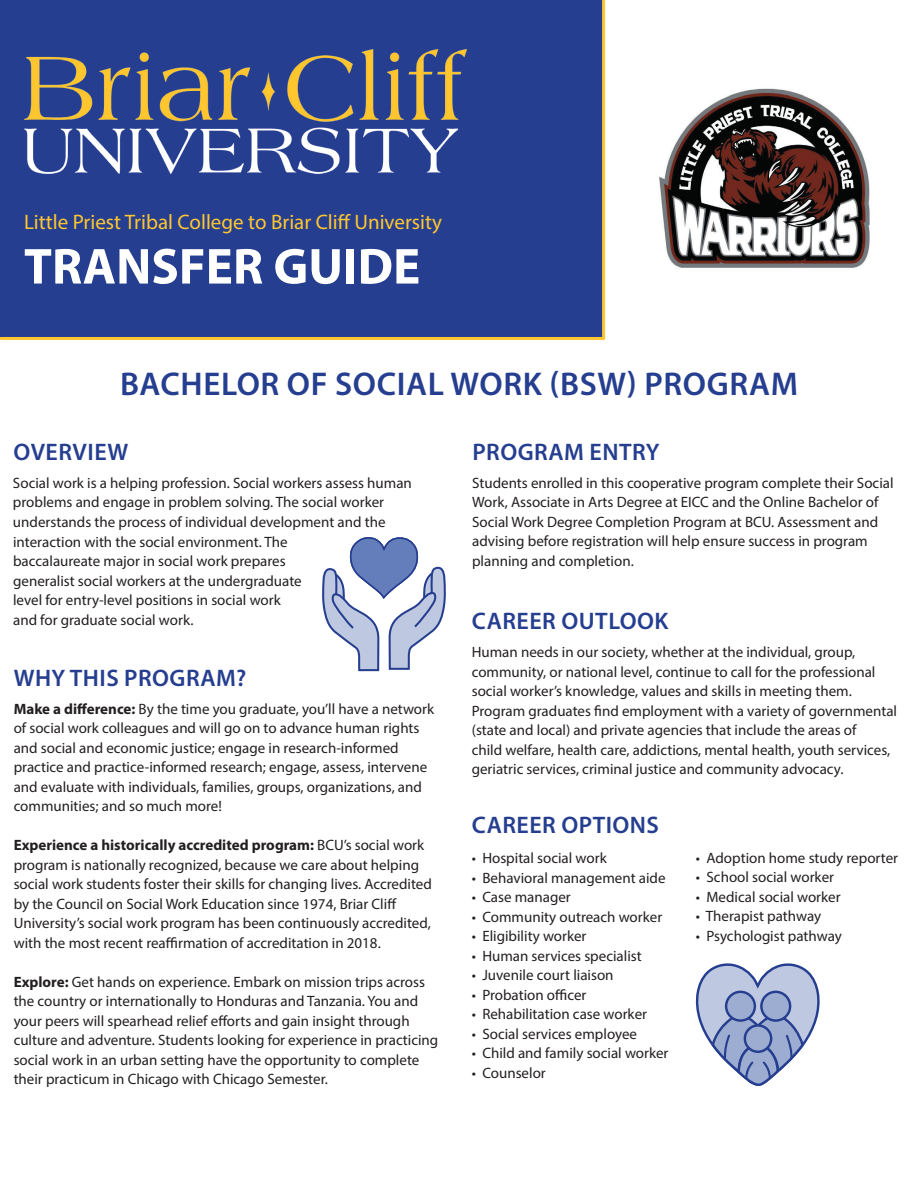
<style>
.page{position:relative;width:918px;height:1188px;background:#fff}
.page>*{position:absolute;margin:0;border:0;box-sizing:border-box;transform-origin:0 0}
.t1{font:700 51px "Myriad Pro";color:#fff}
.t2{font:600 33px "Myriad Pro";letter-spacing:.02em;color:#253e90}
.t3{font:600 24px "Myriad Pro";letter-spacing:.02em;color:#253e90}
.t4{font:21px "Myriad Pro";color:#ffc62f}
.t5{font:15px/19.5px "Myriad Pro";color:#231f20}
.s1{font-weight:700}
</style>
<div class="page">
<div style="left:0;top:0;width:604px;height:338px;background:#253e90"></div>
<hr style="left:602px;top:0;width:3px;height:338px;background:#ffc62f">
<hr style="left:1px;top:337px;width:603px;height:3px;background:#ffc62f">
<img style="left:24px;top:49px;width:442px;height:125px">
<svg style="left:322px;top:537px;width:124px;height:135px"></svg>
<svg style="left:695px;top:963px;width:125px;height:123px"></svg>
<img style="left:659px;top:88px;width:211px;height:180px">
<p class="t4" style="left:24px;top:209px;width:420px">Little Priest Tribal College to Briar Cliff University</p>
<p class="t1" style="left:24px;top:233px;width:398px">TRANSFER GUIDE</p>
<p class="t2" style="left:120px;top:362px;width:679px">BACHELOR OF SOCIAL WORK (BSW) PROGRAM</p>
<p class="t3" style="left:13px;top:437px;width:116px">OVERVIEW</p>
<p class="t5" style="left:13px;top:473px;width:400px">Social work is a helping profession. Social workers assess human problems and engage in problem solving. The social worker understands the process of individual development and the</p>
<p class="t5" style="left:13px;top:532px;width:290px">interaction with the social environment. The baccalaureate major in social work prepares generalist social workers at the undergraduate level for entry-level positions in social work and for graduate social work.</p>
<p class="t3" style="left:14px;top:663px;width:234px">WHY THIS PROGRAM?</p>
<p class="t5" style="left:14px;top:699px;width:422px"><span class="s1">Make a difference:</span> By the time you graduate, you’ll have a network of social work colleagues and will go on to advance human rights and social and economic justice; engage in research-informed practice and practice-informed research; engage, assess, intervene and evaluate with individuals, families, groups, organizations, and communities; and so much more!</p>
<p class="t5" style="left:14px;top:835px;width:420px"><span class="s1">Experience a historically accredited program:</span> BCU’s social work program is nationally recognized, because we care about helping social work students foster their skills for changing lives. Accredited by the Council on Social Work Education since 1974, Briar Cliff University’s social work program has been continuously accredited, with the most recent reaffirmation of accreditation in 2018.</p>
<p class="t5" style="left:14px;top:972px;width:426px"><span class="s1">Explore:</span> Get hands on experience. Embark on mission trips across the country or internationally to Honduras and Tanzania. You and your peers will spearhead relief efforts and gain insight through culture and adventure. Students looking for experience in practicing social work in an urban setting have the opportunity to complete their practicum in Chicago with Chicago Semester.</p>
<p class="t3" style="left:472px;top:437px;width:189px">PROGRAM ENTRY</p>
<p class="t5" style="left:472px;top:473px;width:423px">Students enrolled in this cooperative program complete their Social Work, Associate in Arts Degree at EICC and the Online Bachelor of Social Work Degree Completion Program at BCU. Assessment and advising before registration will help ensure success in program planning and completion.</p>
<p class="t3" style="left:472px;top:606px;width:198px">CAREER OUTLOOK</p>
<p class="t5" style="left:472px;top:642px;width:427px">Human needs in our society, whether at the individual, group, community, or national level, continue to call for the professional social worker’s knowledge, values and skills in meeting them.<br>Program graduates find employment with a variety of governmental (state and local) and private agencies that include the areas of<br>child welfare, health care, addictions, mental health, youth services, geriatric services, criminal justice and community advocacy.</p>
<p class="t3" style="left:472px;top:810px;width:189px">CAREER OPTIONS</p>
<p class="t5" style="left:472px;top:848px;width:136px">• Hospital social work</p>
<p class="t5" style="left:472px;top:868px;width:195px">• Behavioral management aide</p>
<p class="t5" style="left:472px;top:887px;width:101px">• Case manager</p>
<p class="t5" style="left:472px;top:907px;width:192px">• Community outreach worker</p>
<p class="t5" style="left:472px;top:926px;width:116px">• Eligibility worker</p>
<p class="t5" style="left:472px;top:946px;width:172px">• Human services specialist</p>
<p class="t5" style="left:472px;top:965px;width:143px">• Juvenile court liaison</p>
<p class="t5" style="left:472px;top:985px;width:116px">• Probation officer</p>
<p class="t5" style="left:472px;top:1004px;width:177px">• Rehabilitation case worker</p>
<p class="t5" style="left:472px;top:1024px;width:167px">• Social services employee</p>
<p class="t5" style="left:472px;top:1043px;width:198px">• Child and family social worker</p>
<p class="t5" style="left:472px;top:1063px;width:76px">• Counselor</p>
<p class="t5" style="left:696px;top:848px;width:204px">• Adoption home study reporter</p>
<p class="t5" style="left:696px;top:867px;width:140px">• School social worker</p>
<p class="t5" style="left:696px;top:887px;width:146px">• Medical social worker</p>
<p class="t5" style="left:696px;top:906px;width:127px">• Therapist pathway</p>
<p class="t5" style="left:696px;top:926px;width:147px">• Psychologist pathway</p>
</div>
